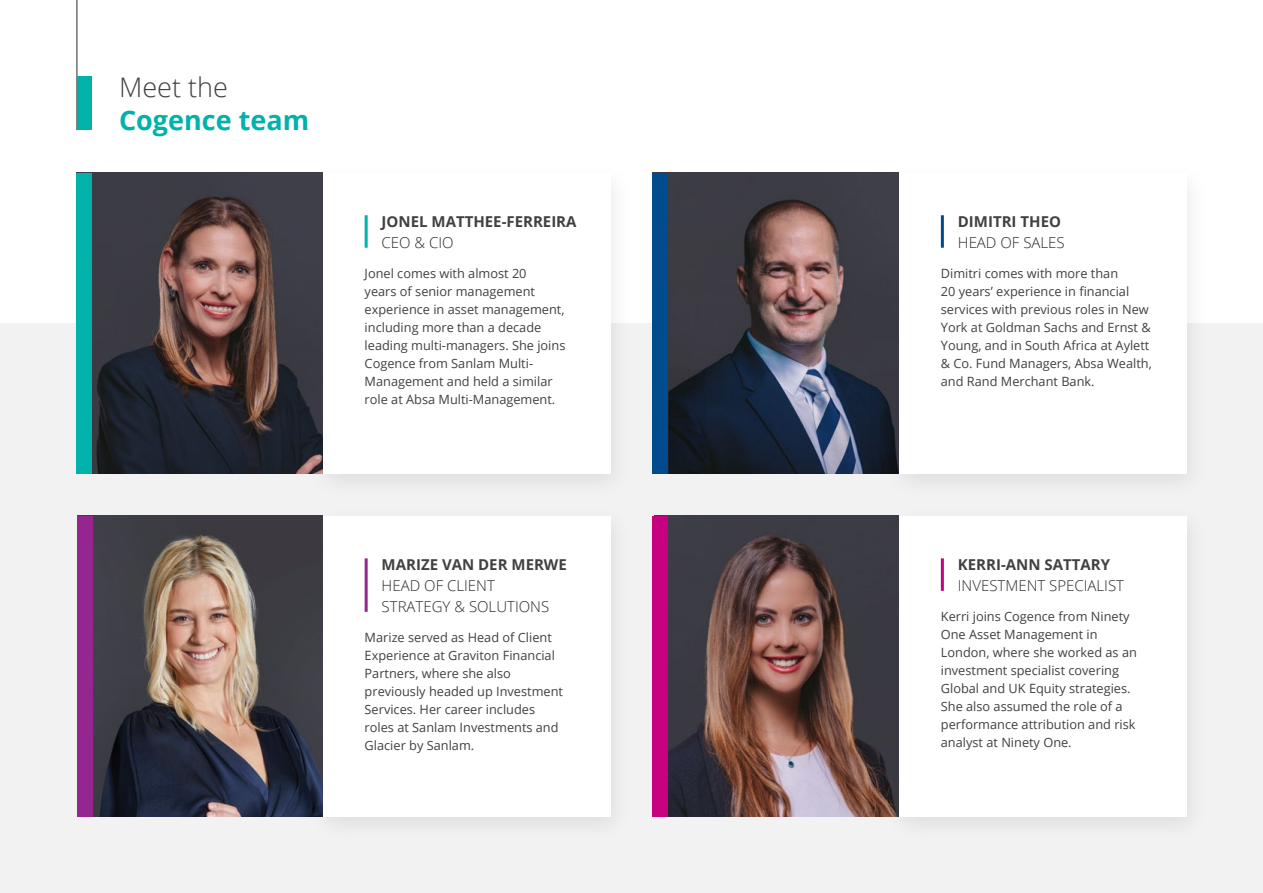
<style>
.page{position:relative;width:1263px;height:893px;background:#fff}
.page>*{position:absolute;margin:0;border:0;box-sizing:border-box;transform-origin:0 0}
.t1{font:700 27px "Open Sans";color:#00b2a9}
.t2{font:300 27px "Open Sans";color:#414042}
.t3{font:300 15px/21px "Open Sans";color:#292b2c}
.t4{font:700 15px "Open Sans";color:#414042}
.t5{font:12.75px/18px "Open Sans";color:#414042}
</style>
<div class="page">
<div style="left:0;top:323px;width:1263px;height:570px;background:#f2f2f2"></div>
<div style="left:307px;top:161px;width:326px;height:339px;background:#000;opacity:.08"></div>
<div style="left:322px;top:173px;width:288px;height:300px;background:#fff"></div>
<div style="left:307px;top:504px;width:326px;height:339px;background:#000;opacity:.08"></div>
<div style="left:322px;top:516px;width:288px;height:300px;background:#fff"></div>
<div style="left:883px;top:161px;width:327px;height:339px;background:#000;opacity:.08"></div>
<div style="left:898px;top:173px;width:288px;height:300px;background:#fff"></div>
<div style="left:898px;top:516px;width:288px;height:300px;background:#fff"></div>
<img style="left:93px;top:516px;width:229px;height:300px">
<img style="left:92px;top:173px;width:230px;height:300px">
<div style="left:76px;top:173px;width:16px;height:300px;background:#00b2a9"></div>
<div style="left:77px;top:516px;width:16px;height:300px;background:#95268f"></div>
<img style="left:668px;top:173px;width:230px;height:300px">
<div style="left:653px;top:173px;width:15px;height:300px;background:#004b8d"></div>
<img style="left:668px;top:516px;width:230px;height:300px">
<div style="left:653px;top:516px;width:15px;height:300px;background:#c6007e"></div>
<hr style="left:77px;top:0;width:1px;height:130px;background:#292b2c">
<hr style="left:365px;top:215px;width:3px;height:33px;background:#00b2a9">
<hr style="left:941px;top:215px;width:3px;height:33px;background:#004b8d">
<hr style="left:365px;top:558px;width:3px;height:54px;background:#95268f">
<hr style="left:941px;top:558px;width:3px;height:33px;background:#c6007e">
<div style="left:77px;top:77px;width:15px;height:53px;background:#00b2a9"></div>
<h1 class="t2" style="left:119px;top:69px;width:110px">Meet the</h1>
<h1 class="t1" style="left:119px;top:101px;width:192px">Cogence team</h1>
<p class="t4" style="left:382px;top:211px;width:196px">JONEL MATTHEE-FERREIRA</p>
<p class="t3" style="left:382px;top:231px;width:74px">CEO &amp; CIO</p>
<p class="t5" style="left:365px;top:264px;width:202px">Jonel comes with almost 20<br>years of senior management experience in asset management, including more than a decade leading multi-managers. She joins<br>Cogence from Sanlam Multi-<br>Management and held a similar role at Absa Multi-Management.</p>
<p class="t4" style="left:382px;top:554px;width:187px">MARIZE VAN DER MERWE</p>
<p class="t3" style="left:382px;top:574px;width:169px">HEAD OF CLIENT<br>STRATEGY &amp; SOLUTIONS</p>
<p class="t5" style="left:365px;top:628px;width:200px">Marize served as Head of Client<br>Experience at Graviton Financial<br>Partners, where she also previously headed up Investment<br>Services. Her career includes roles at Sanlam Investments and<br>Glacier by Sanlam.</p>
<p class="t4" style="left:958px;top:211px;width:105px">DIMITRI THEO</p>
<p class="t3" style="left:958px;top:231px;width:108px">HEAD OF SALES</p>
<p class="t5" style="left:941px;top:264px;width:212px">Dimitri comes with more than<br>20 years’ experience in financial services with previous roles in New<br>York at Goldman Sachs and Ernst &amp;<br>Young, and in South Africa at Aylett &amp; Co. Fund Managers, Absa Wealth, and Rand Merchant Bank.</p>
<p class="t4" style="left:958px;top:554px;width:154px">KERRI-ANN SATTARY</p>
<p class="t3" style="left:958px;top:574px;width:168px">INVESTMENT SPECIALIST</p>
<p class="t5" style="left:941px;top:607px;width:198px">Kerri joins Cogence from Ninety<br>One Asset Management in<br>London, where she worked as an investment specialist covering<br>Global and UK Equity strategies.<br>She also assumed the role of a performance attribution and risk analyst at Ninety One.</p>
</div>
